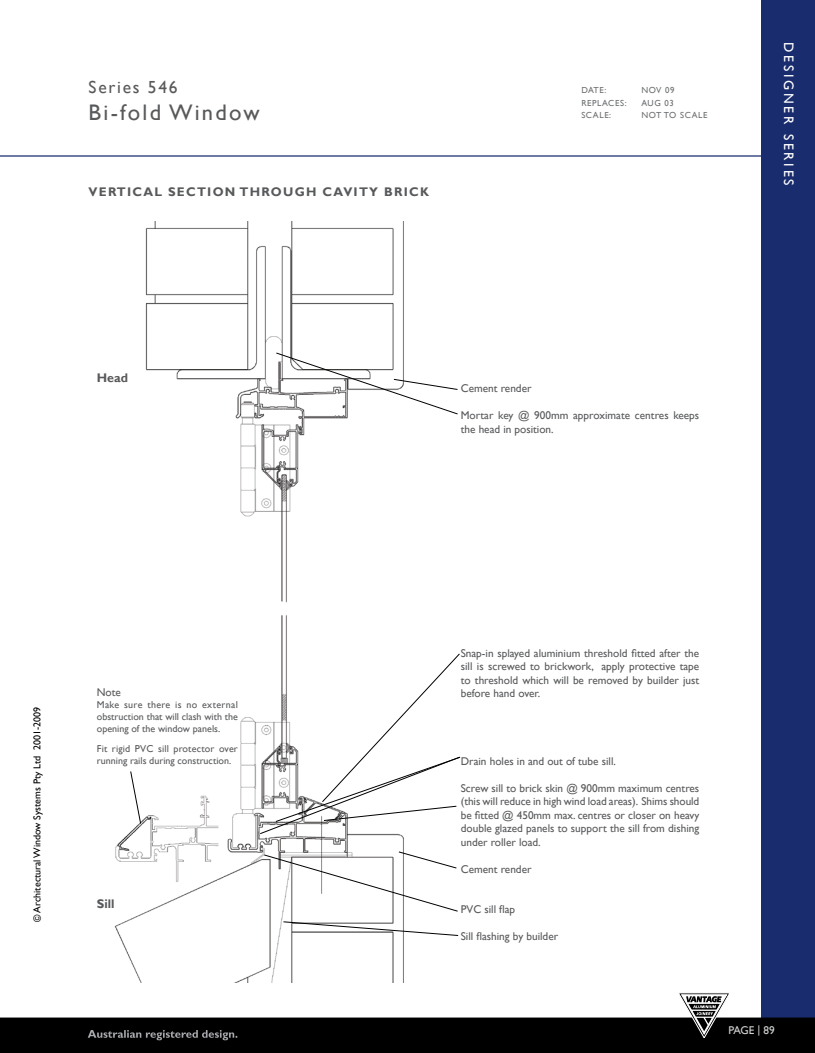
<style>
.page{position:relative;width:815px;height:1053px;background:#fff}
.page>*{position:absolute;margin:0;border:0;box-sizing:border-box;transform-origin:0 0}
.t1{font:22.5px "Gill Sans";letter-spacing:.1em;color:#58595b}
.t2{font:17.5px "Gill Sans";letter-spacing:.1em;color:#58595b}
.t3{font:13.75px "Gill Sans";letter-spacing:.2em;color:#fff}
.t4{font:700 12.5px "Gill Sans";letter-spacing:.1em;color:#58595b}
.t5{font:11.25px/13.5px "Gill Sans";color:#58595b;text-align:justify}
.t6{font:11.25px "Gill Sans";letter-spacing:-.02em;color:#d1d3d4}
.t7{font:10px/12px "Gill Sans";color:#58595b;text-align:justify}
.t8{font:10px "Gill Sans";color:#000}
.t9{font:8.75px "Gill Sans";letter-spacing:.07em;color:#6d6f71}
</style>
<div class="page">
<div style="left:761px;top:0;width:54px;height:1052px;background:#192c6d"></div>
<hr style="left:0;top:155px;width:772px;height:2px;background:#192c6d">
<svg style="left:0;top:993px;width:815px;height:59px"></svg>
<img style="left:114px;top:221px;width:290px;height:761px">
<svg style="left:276px;top:352px;width:182px;height:62px"></svg>
<svg style="left:260px;top:653px;width:201px;height:181px"></svg>
<svg style="left:283px;top:921px;width:175px;height:14px"></svg>
<img style="left:114px;top:795px;width:104px;height:87px">
<svg style="left:130px;top:771px;width:11px;height:52px"></svg>
<svg style="left:264px;top:851px;width:194px;height:60px"></svg>
<h2 class="t2" style="left:89px;top:77px;width:91px">Series 546</h2>
<h1 class="t1" style="left:89px;top:100px;width:173px">Bi-fold Window</h1>
<p class="t4" style="left:89px;top:184px;width:342px">VERTICAL SECTION THROUGH CAVITY BRICK</p>
<p class="t9" style="left:581px;top:85px;width:13px">Date</p>
<p class="t9" style="left:604px;top:85px;width:3px">:</p>
<p class="t9" style="left:641px;top:85px;width:35px">NOV 09</p>
<p class="t9" style="left:581px;top:97px;width:13px">Replaces</p>
<p class="t9" style="left:625px;top:97px;width:12px">: aug</p>
<p class="t9" style="left:665px;top:97px;width:11px">03</p>
<p class="t9" style="left:581px;top:110px;width:12px">Scale</p>
<p class="t9" style="left:609px;top:110px;width:3px">:</p>
<p class="t9" style="left:641px;top:110px;width:68px">NOT TO SCALE</p>
<p class="t4" style="left:97px;top:370px;width:33px">Head</p>
<p class="t5" style="left:461px;top:382px;width:72px">Cement render</p>
<p class="t5" style="left:461px;top:409px;width:240px">Mortar key @ 900mm approximate centres keeps the head in position.</p>
<p class="t3" style="left:797px;top:42px;width:145px;rotate:90deg">DESIGNER SERIES</p>
<p class="t8" style="left:31px;top:921px;width:216px;rotate:-90deg">© Architectural Window Systems Pty Ltd 2001-2009</p>
<p class="t5" style="left:97px;top:685px;width:26px">Note</p>
<p class="t7" style="left:97px;top:698px;width:143px">Make sure there is no external obstruction that will clash with the opening of the window panels.</p>
<p class="t7" style="left:97px;top:742px;width:143px">Fit rigid PVC sill protector over running rails during construction.</p>
<p class="t4" style="left:97px;top:895px;width:19px">Sill</p>
<p class="t5" style="left:461px;top:646px;width:240px">Snap-in splayed aluminium threshold fitted after the sill is screwed to brickwork, apply protective tape to threshold which will be removed by builder just before hand over.</p>
<p class="t5" style="left:461px;top:754px;width:157px">Drain holes in and out of tube sill.</p>
<p class="t5" style="left:461px;top:781px;width:240px">Screw sill to brick skin @ 900mm maximum centres (this will reduce in high wind load areas). Shims should be fitted @ 450mm max. centres or closer on heavy double glazed panels to support the sill from dishing under roller load.</p>
<p class="t5" style="left:461px;top:862px;width:72px">Cement render</p>
<p class="t5" style="left:461px;top:902px;width:56px">PVC sill flap</p>
<p class="t5" style="left:461px;top:929px;width:99px">Sill flashing by builder</p>
<p class="t6" style="left:729px;top:1023px;width:48px">PAGE | 89</p>
</div>
